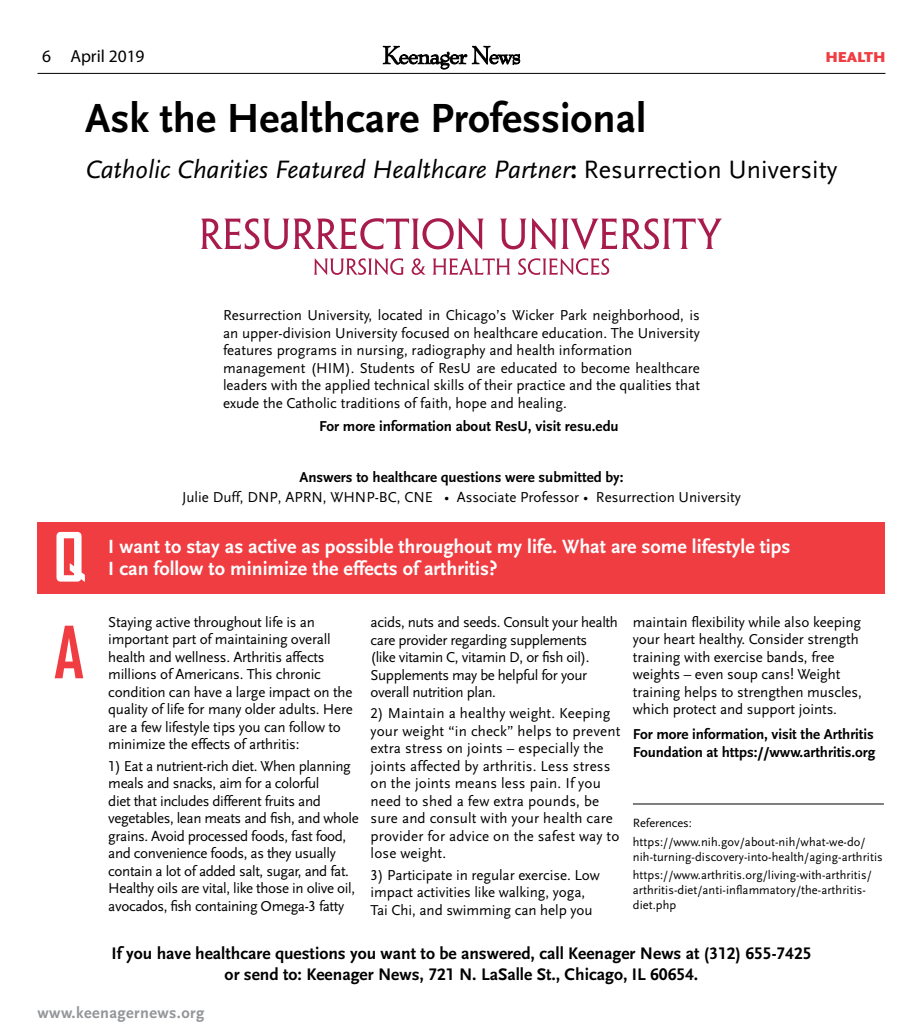
<style>
.page{position:relative;width:923px;height:1035px;background:#fff}
.page>*{position:absolute;margin:0;border:0;box-sizing:border-box;transform-origin:0 0}
.t1{font:700 68.75px "Agency FB";color:#ef3d42}
.t2{font:700 65px "Agency FB";color:#fff}
.t3{font:700 42.5px "Scala Sans LF";color:#000}
.t4{font:italic 26.25px "Scala Sans LF";color:#000}
.t5{font:700 20px/22.5px "Scala Sans LF";color:#fff}
.t6{font:700 17.5px/21px "Scala Sans LF";color:#000;text-align:center}
.t7{font:17.5px "Myriad Pro";color:#000}
.t8{font:700 16.25px "Scala Sans LF";letter-spacing:.025em;color:#939598}
.t9{font:15px/17.5px "Scala Sans LF";letter-spacing:-.005em;color:#000}
.t10{font:15px/17.5px "Scala Sans LF";letter-spacing:-.025em;color:#000}
.t11{font:700 15px/17.5px "Scala Sans LF";color:#000}
.t12{font:900 15px "Scala Sans";color:#ef3d42}
.t13{font:12.5px/18.8px "Scala Sans LF";letter-spacing:.005em;color:#000}
.s1{font-weight:700;font-style:normal}
.s2{font-style:normal}
</style>
<div class="page">
<hr style="left:38px;top:73px;width:847px;height:1px;background:#000">
<svg style="left:383px;top:46px;width:137px;height:23px"></svg>
<hr style="left:633px;top:804px;width:250px;height:1px;background:#000">
<svg style="left:201px;top:218px;width:520px;height:31px"></svg>
<svg style="left:314px;top:258px;width:90px;height:17px"></svg>
<svg style="left:411px;top:258px;width:14px;height:17px"></svg>
<svg style="left:433px;top:258px;width:77px;height:17px"></svg>
<svg style="left:518px;top:258px;width:91px;height:17px"></svg>
<div style="left:38px;top:522px;width:847px;height:71px;background:#ef3d42"></div>
<p class="t7" style="left:42px;top:45px;width:104px">6 April 2019</p>
<p class="t12" style="left:825px;top:49px;width:62px">HEALTH</p>
<h3 class="t3" style="left:85px;top:95px;width:562px">Ask the Healthcare Professional</h3>
<h3 class="t4" style="left:86px;top:155px;width:753px">Catholic Charities Featured Healthcare Partner<span class="s1">:</span> <span class="s2">Resurrection University</span></h3>
<p class="t9" style="left:223px;top:307px;width:478px">Resurrection University, located in Chicago’s Wicker Park neighborhood, is an upper-division University focused on healthcare education. The University features programs in nursing, radiography and health information management (HIM). Students of ResU are educated to become healthcare leaders with the applied technical skills of their practice and the qualities that exude the Catholic traditions of faith, hope and healing.</p>
<p class="t11" style="left:319px;top:418px;width:301px">For more information about ResU, visit resu.edu</p>
<h2 class="t2" style="left:53px;top:517px;width:33px">Q</h2>
<h1 class="t1" style="left:53px;top:610px;width:33px">A</h1>
<p class="t11" style="left:299px;top:469px;width:325px">Answers to healthcare questions were submitted by:</p>
<p class="t9" style="left:182px;top:489px;width:560px">Julie Duff, DNP, APRN, WHNP-BC, CNE • Associate Professor • Resurrection University</p>
<h3 class="t5" style="left:108px;top:535px;width:683px">I want to stay as active as possible throughout my life. What are some lifestyle tips<br>I can follow to minimize the effects of arthritis?</h3>
<p class="t9" style="left:108px;top:614px;width:246px">Staying active throughout life is an important part of maintaining overall health and wellness. Arthritis affects millions of Americans. This chronic condition can have a large impact on the quality of life for many older adults. Here are a few lifestyle tips you can follow to minimize the effects of arthritis:</p>
<p class="t10" style="left:108px;top:757px;width:252px">1) Eat a nutrient-rich diet. When planning meals and snacks, aim for a colorful<br>diet that includes different fruits and vegetables, lean meats and fish, and whole grains. Avoid processed foods, fast food, and convenience foods, as they usually contain a lot of added salt, sugar, and fat.<br>Healthy oils are vital, like those in olive oil, avocados, fish containing Omega-3 fatty</p>
<p class="t10" style="left:370px;top:614px;width:249px">acids, nuts and seeds. Consult your health care provider regarding supplements<br>(like vitamin C, vitamin D, or fish oil).<br>Supplements may be helpful for your overall nutrition plan.</p>
<p class="t9" style="left:370px;top:705px;width:251px">2) Maintain a healthy weight. Keeping your weight “in check” helps to prevent extra stress on joints – especially the joints affected by arthritis. Less stress on the joints means less pain. If you need to shed a few extra pounds, be sure and consult with your health care provider for advice on the safest way to lose weight.</p>
<p class="t9" style="left:370px;top:866px;width:230px">3) Participate in regular exercise. Low impact activities like walking, yoga,<br>Tai Chi, and swimming can help you</p>
<p class="t9" style="left:633px;top:614px;width:231px">maintain flexibility while also keeping your heart healthy. Consider strength training with exercise bands, free weights – even soup cans! Weight training helps to strengthen muscles, which protect and support joints.</p>
<p class="t11" style="left:633px;top:726px;width:244px">For more information, visit the Arthritis<br>Foundation at https://www.arthritis.org</p>
<p class="t13" style="left:633px;top:814px;width:234px">References: https://www.nih.gov/about-nih/what-we-do/</p>
<p class="t13" style="left:633px;top:848px;width:251px">nih-turning-discovery-into-health/aging-arthritis https://www.arthritis.org/living-with-arthritis/</p>
<p class="t13" style="left:633px;top:883px;width:234px;line-height:15px">arthritis-diet/anti-inflammatory/the-arthritis&shy;diet.php</p>
<p class="t6" style="left:111px;top:943px;width:701px">If you have healthcare questions you want to be answered, call Keenager News at (312) 655-7425 or send to: Keenager News, 721 N. LaSalle St., Chicago, IL 60654.</p>
<p class="t8" style="left:38px;top:1004px;width:168px">www.keenagernews.org</p>
</div>
